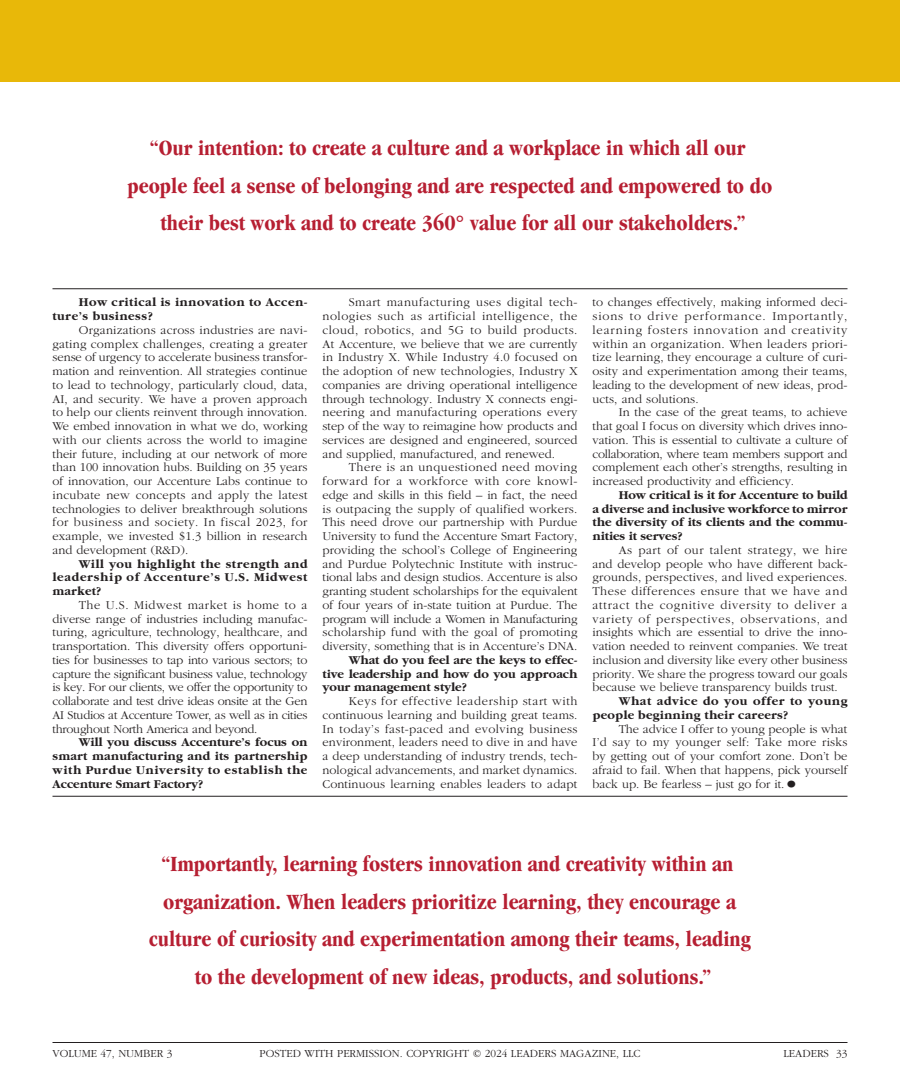
<style>
.page{position:relative;width:900px;height:1080px;background:#fff}
.page>*{position:absolute;margin:0;border:0;box-sizing:border-box;transform-origin:0 0}
.t1{font:700 condensed 22.5px/37.5px "Garamond";color:#b61f32;text-align:center}
.t2{font:300 12.5px/13.8px "Garamond";color:#231f20;text-align:justify}
.t3{font:700 12.5px/13.8px "Garamond";letter-spacing:.02em;color:#231f20;text-align:justify}
.t4{font:700 12.5px/13.8px "Garamond";letter-spacing:.04em;color:#231f20}
.t5{font:300 11.25px "Garamond";color:#231f20}
.s1{font-size:22.5px}
</style>
<div class="page">
<hr style="left:52px;top:1042px;width:796px;height:1px;background:#231f20">
<div style="left:0;top:0;width:900px;height:81px;background:#e8b809"></div>
<hr style="left:52px;top:288px;width:796px;height:1px;background:#231f20">
<hr style="left:52px;top:796px;width:796px;height:1px;background:#231f20">
<h1 class="t1" style="left:127px;top:129px;width:646px">“Our intention: to create a culture and a workplace in which all our people feel a sense of belonging and are respected and empowered to do their best work and to create 360° value for all our stakeholders.”</h1>
<p class="t4" style="left:52px;top:296px;width:257px;text-indent:26px">How critical is innovation to Accen&shy;ture’s business?</p>
<p class="t2" style="left:52px;top:323px;width:257px;text-indent:26px">Organizations across industries are navi&shy;gating complex challenges, creating a greater sense of urgency to accelerate business transfor&shy;mation and reinvention. All strategies continue to lead to technology, particularly cloud, data, AI, and security. We have a proven approach to help our clients reinvent through innovation.<br>We embed innovation in what we do, working with our clients across the world to imagine their future, including at our network of more than 100 innovation hubs. Building on 35 years of innovation, our Accenture Labs continue to incubate new concepts and apply the latest technologies to deliver breakthrough solutions for business and society. In fiscal 2023, for example, we invested $1.3 billion in research and development (R&amp;D).</p>
<p class="t3" style="left:52px;top:557px;width:257px;text-indent:26px">Will you highlight the strength and leadership of Accenture’s U.S. Midwest market?</p>
<p class="t2" style="left:52px;top:598px;width:257px;text-indent:26px">The U.S. Midwest market is home to a diverse range of industries including manufac&shy;turing, agriculture, technology, healthcare, and transportation. This diversity offers opportuni&shy;ties for businesses to tap into various sectors; to capture the significant business value, technology is key. For our clients, we offer the opportunity to collaborate and test drive ideas onsite at the Gen AI Studios at Accenture Tower, as well as in cities throughout North America and beyond.</p>
<p class="t3" style="left:52px;top:736px;width:257px;text-indent:26px">Will you discuss Accenture’s focus on smart manufacturing and its partnership with Purdue University to establish the Accenture Smart Factory?</p>
<p class="t2" style="left:322px;top:296px;width:257px;text-indent:26px">Smart manufacturing uses digital tech&shy;nologies such as artificial intelligence, the cloud, robotics, and 5G to build products.<br>At Accenture, we believe that we are currently in Industry X. While Industry 4.0 focused on the adoption of new technologies, Industry X companies are driving operational intelligence through technology. Industry X connects engi&shy;neering and manufacturing operations every step of the way to reimagine how products and services are designed and engineered, sourced and supplied, manufactured, and renewed.</p>
<p class="t2" style="left:322px;top:461px;width:257px;text-indent:26px">There is an unquestioned need moving forward for a workforce with core knowl&shy;edge and skills in this field – in fact, the need is outpacing the supply of qualified workers.<br>This need drove our partnership with Purdue University to fund the Accenture Smart Factory, providing the school’s College of Engineering and Purdue Polytechnic Institute with instruc&shy;tional labs and design studios. Accenture is also granting student scholarships for the equivalent of four years of in-state tuition at Purdue. The program will include a Women in Manufacturing scholarship fund with the goal of promoting diversity, something that is in Accenture’s DNA.</p>
<p class="t3" style="left:322px;top:653px;width:257px;text-indent:26px">What do you feel are the keys to effec&shy;tive leadership and how do you approach your management style?</p>
<p class="t2" style="left:322px;top:694px;width:257px;text-indent:26px">Keys for effective leadership start with continuous learning and building great teams.<br>In today’s fast-paced and evolving business environment, leaders need to dive in and have a deep understanding of industry trends, tech&shy;nological advancements, and market dynamics.<br>Continuous learning enables leaders to adapt</p>
<p class="t2" style="left:592px;top:296px;width:257px">to changes effectively, making informed deci&shy;sions to drive performance. Importantly, learning fosters innovation and creativity within an organization. When leaders priori&shy;tize learning, they encourage a culture of curi&shy;osity and experimentation among their teams, leading to the development of new ideas, prod&shy;ucts, and solutions.</p>
<p class="t2" style="left:592px;top:406px;width:257px;text-indent:26px">In the case of the great teams, to achieve that goal I focus on diversity which drives inno&shy;vation. This is essential to cultivate a culture of collaboration, where team members support and complement each other’s strengths, resulting in increased productivity and efficiency.</p>
<p class="t3" style="left:592px;top:488px;width:257px;text-indent:26px">How critical is it for Accenture to build a diverse and inclusive workforce to mirror the diversity of its clients and the commu&shy;nities it serves?</p>
<p class="t2" style="left:592px;top:543px;width:257px;text-indent:26px">As part of our talent strategy, we hire and develop people who have different back&shy;grounds, perspectives, and lived experiences.<br>These differences ensure that we have and attract the cognitive diversity to deliver a variety of perspectives, observations, and insights which are essential to drive the inno&shy;vation needed to reinvent companies. We treat inclusion and diversity like every other business priority. We share the progress toward our goals because we believe transparency builds trust.</p>
<p class="t3" style="left:592px;top:694px;width:257px;text-indent:26px">What advice do you offer to young people beginning their careers?</p>
<p class="t2" style="left:592px;top:722px;width:257px;text-indent:26px">The advice I offer to young people is what I’d say to my younger self: Take more risks by getting out of your comfort zone. Don’t be afraid to fail. When that happens, pick yourself back up. Be fearless – just go for it.<span class="s1">•</span></p>
<p class="t1" style="left:149px;top:845px;width:603px">“Importantly, learning fosters innovation and creativity within an organization. When leaders prioritize learning, they encourage a culture of curiosity and experimentation among their teams, leading to the development of new ideas, products, and solutions.”</p>
<p class="t5" style="left:52px;top:1048px;width:121px">VOLUME 47, NUMBER 3</p>
<p class="t5" style="left:259px;top:1048px;width:383px">POSTED WITH PERMISSION. COPYRIGHT © 2024 LEADERS MAGAZINE, LLC</p>
<p class="t5" style="left:784px;top:1048px;width:65px">LEADERS 33</p>
</div>
